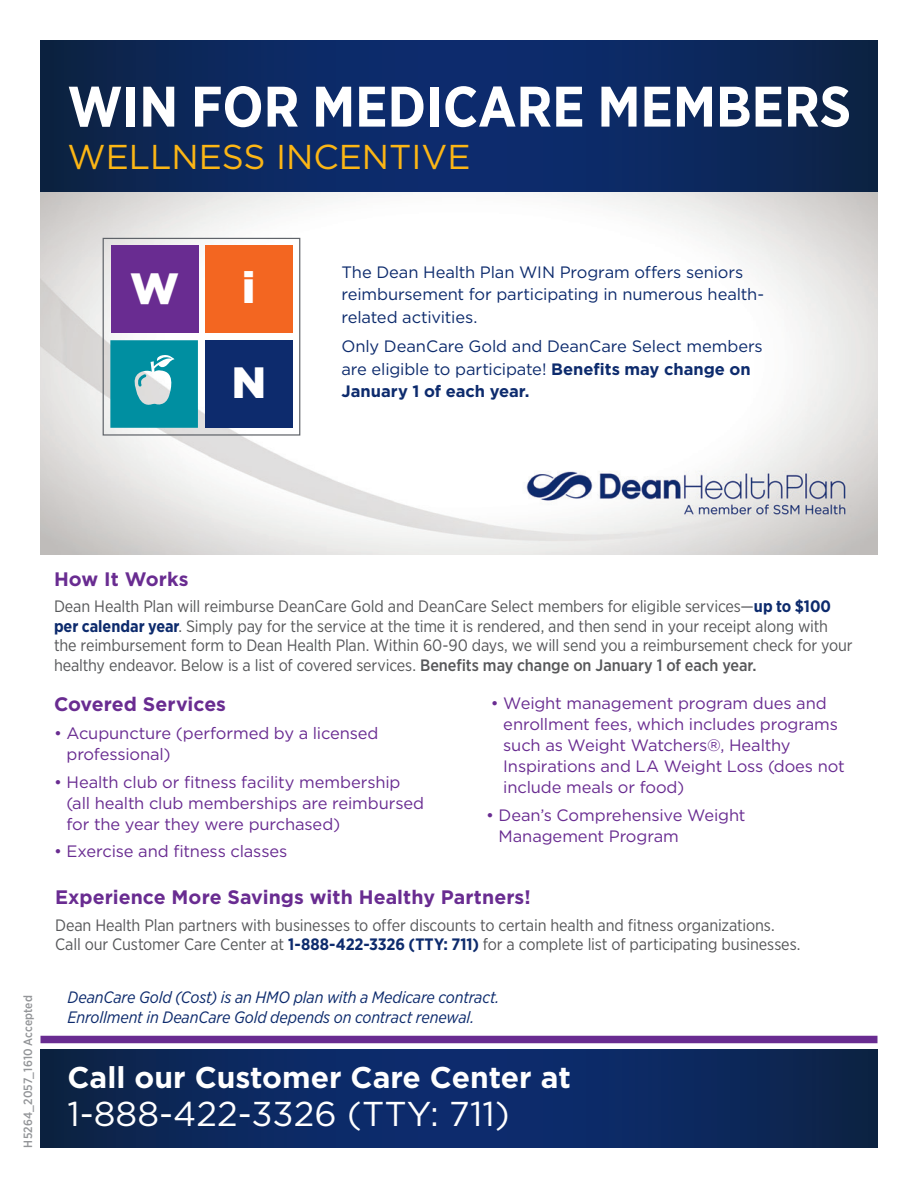
<style>
.page{position:relative;width:918px;height:1188px;background:#fff}
.page>*{position:absolute;margin:0;border:0;box-sizing:border-box;transform-origin:0 0}
.t1{font:700 57px "Gotham Narrow";color:#fff}
.t2{font:900 43.8px/94.7px "Gotham";color:#fff}
.t3{font:34.5px "Gotham";color:#fff}
.t4{font:34.5px "Gotham";color:#fcb615}
.t5{font:700 30px "Gotham";color:#fff}
.t6{font:700 19.5px "Gotham";letter-spacing:.005em;color:#692c91}
.t7{font:16.5px/19.5px "Gotham Narrow";letter-spacing:-.01em;color:#57585a}
.t8{font:16.5px/21px "Gotham";letter-spacing:-.01em;color:#692c91}
.t9{font:16.5px/22.5px "Gotham";letter-spacing:-.01em;color:#0d2b6d}
.t10{font:italic 16.5px "Gotham Narrow";letter-spacing:-.01em;color:#0d2b6d}
.t11{font:500 12px "Gotham Narrow";letter-spacing:.005em;color:#939598}
.s1{font-weight:700}
.s2{font-weight:700;color:#0d2b6d}
.s3{font-weight:500}
</style>
<div class="page">
<div style="left:40px;top:1036px;width:838px;height:7px;background:#692c91"></div>
<img style="left:40px;top:192px;width:838px;height:363px">
<svg style="left:40px;top:40px;width:838px;height:152px;background:#0c285d"></svg>
<svg style="left:40px;top:1050px;width:838px;height:98px;background:#0c285d"></svg>
<div style="left:111px;top:246px;width:87px;height:87px;background:#692c91"></div>
<div style="left:205px;top:246px;width:88px;height:87px;background:#f36621"></div>
<div style="left:205px;top:340px;width:88px;height:88px;background:#0d2b6d"></div>
<svg style="left:110px;top:340px;width:88px;height:88px;background:#259dac"></svg>
<div style="left:103px;top:238px;width:197px;height:198px;border:1px solid #5f6369"></div>
<h1 class="t1" style="left:68px;top:72px;width:785px">WIN FOR MEDICARE MEMBERS</h1>
<h1 class="t4" style="left:68px;top:138px;width:405px">WELLNESS INCENTIVE</h1>
<h2 class="t2" style="left:130px;top:240px;width:50px">W</h2>
<h2 class="t2" style="left:232px;top:239px;width:36px">i<br>N</h2>
<p class="t9" style="left:341px;top:260px;width:424px">The Dean Health Plan WIN Program offers seniors reimbursement for participating in numerous health&shy;related activities.</p>
<p class="t9" style="left:341px;top:335px;width:423px">Only DeanCare Gold and DeanCare Select members are eligible to participate! <span class="s1">Benefits may change on<br>January 1 of each year.</span></p>
<p class="t11" style="left:21px;top:1148px;width:154px;rotate:-90deg">H5264_2057_1610 Accepted</p>
<h2 class="t6" style="left:54px;top:568px;width:136px">How It Works</h2>
<p class="t7" style="left:54px;top:596px;width:800px">Dean Health Plan will reimburse DeanCare Gold and DeanCare Select members for eligible services—<span class="s2">up to $100 per calendar year</span>. Simply pay for the service at the time it is rendered, and then send in your receipt along with the reimbursement form to Dean Health Plan. Within 60-90 days, we will send you a reimbursement check for your healthy endeavor. Below is a list of covered services. <span class="s3">Benefits may change on January 1 of each year.</span></p>
<h2 class="t6" style="left:54px;top:693px;width:174px">Covered Services</h2>
<p class="t8" style="left:67px;top:722px;width:314px;text-indent:-13px">• Acupuncture (performed by a licensed professional)</p>
<p class="t8" style="left:67px;top:771px;width:359px;text-indent:-13px">• Health club or fitness facility membership (all health club memberships are reimbursed for the year they were purchased)</p>
<p class="t8" style="left:54px;top:841px;width:235px">• Exercise and fitness classes</p>
<p class="t8" style="left:503px;top:692px;width:343px;text-indent:-13px">• Weight management program dues and enrollment fees, which includes programs such as Weight Watchers®, Healthy Inspirations and LA Weight Loss (does not include meals or food)</p>
<p class="t8" style="left:499px;top:804px;width:249px;text-indent:-13px">• Dean’s Comprehensive Weight<br>Management Program</p>
<h2 class="t6" style="left:55px;top:886px;width:477px">Experience More Savings with Healthy Partners!</h2>
<p class="t7" style="left:55px;top:915px;width:721px">Dean Health Plan partners with businesses to offer discounts to certain health and fitness organizations.</p>
<p class="t7" style="left:55px;top:935px;width:747px">Call our Customer Care Center at <span class="s2">1-888-422-3326 (TTY: 711)</span> for a complete list of participating businesses.</p>
<p class="t10" style="left:67px;top:987px;width:433px">DeanCare Gold (Cost) is an HMO plan with a Medicare contract.</p>
<p class="t10" style="left:67px;top:1007px;width:408px">Enrollment in DeanCare Gold depends on contract renewal.</p>
<p class="t5" style="left:68px;top:1060px;width:505px">Call our Customer Care Center at</p>
<p class="t3" style="left:68px;top:1095px;width:444px">1-888-422-3326 (TTY: 711)</p>
</div>
